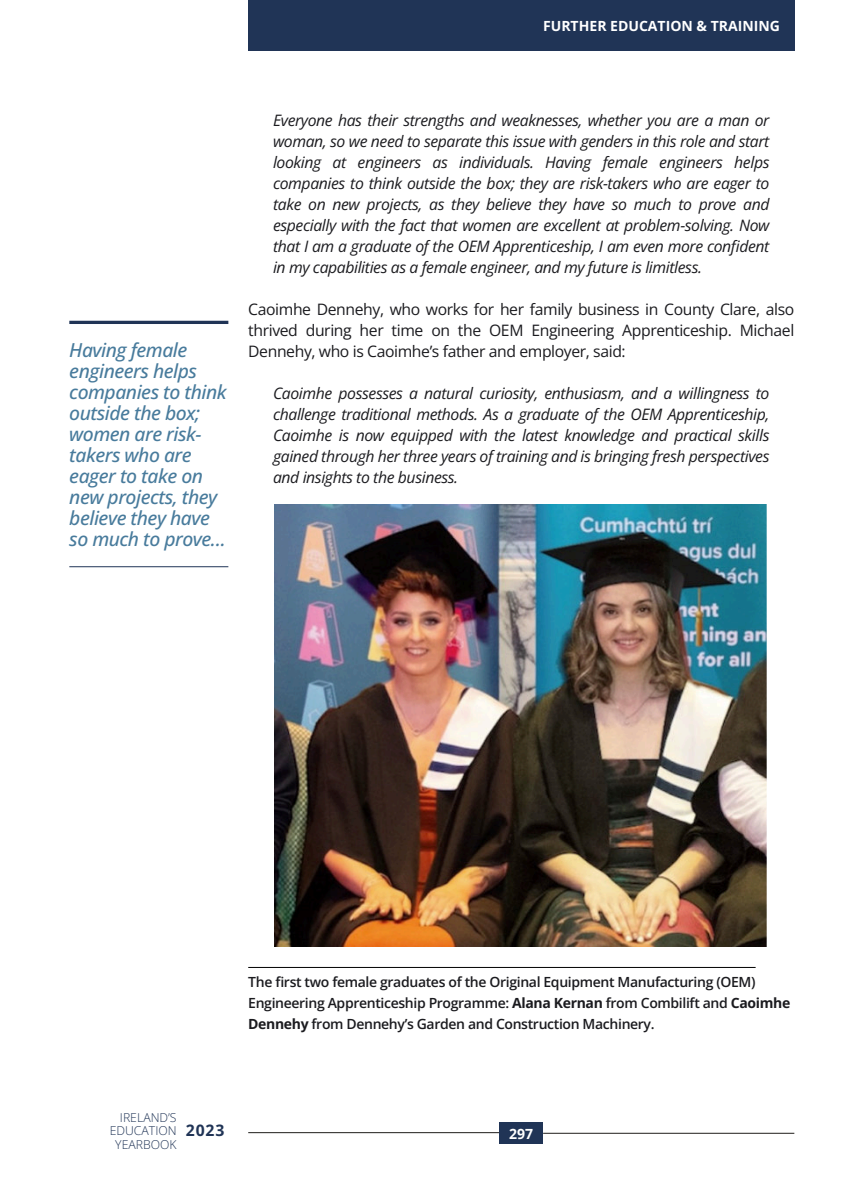
<style>
.page{position:relative;width:844px;height:1191px;background:#fff}
.page>*{position:absolute;margin:0;border:0;box-sizing:border-box;transform-origin:0 0}
.t1{font:italic 500 19.25px "Open Sans";letter-spacing:-.025em;color:#487b9c}
.t2{font:italic 15.75px "Open Sans";letter-spacing:-.025em;color:#1b1b1f}
.t3{font:15.75px "Open Sans";letter-spacing:-.025em;color:#1b1b1f}
.t4{font:700 15.75px "Open Sans";color:#203456}
.t5{font:600 14px "Open Sans";letter-spacing:-.025em;color:#1b1b1f}
.t6{font:700 14px "Open Sans";color:#fff}
.t7{font:300 12.25px "Open Sans";color:#203456}
.s1{font-weight:700}
</style>
<div class="page">
<div style="left:248px;top:0;width:546px;height:50px;background:#203456"></div>
<hr style="left:248px;top:1132px;width:251px;height:1px;background:#1f1d1a">
<hr style="left:543px;top:1133px;width:251px;height:1px;background:#1f1d1a">
<div style="left:499px;top:1122px;width:44px;height:22px;background:#203456"></div>
<img style="left:274px;top:504px;width:492px;height:442px">
<hr style="left:69px;top:321px;width:159px;height:3px;background:#203456">
<hr style="left:69px;top:566px;width:159px;height:1px;background:#203456">
<hr style="left:248px;top:967px;width:507px;height:1px;background:#000">
<p class="t6" style="left:543px;top:16px;width:238px">FURTHER EDUCATION &amp; TRAINING</p>
<p class="t1" style="left:69px;top:336px;width:120px">Having female</p>
<p class="t1" style="left:69px;top:357px;width:129px">engineers helps</p>
<p class="t1" style="left:69px;top:378px;width:159px">companies to think</p>
<p class="t1" style="left:69px;top:399px;width:132px">outside the box;</p>
<p class="t1" style="left:69px;top:420px;width:134px">women are risk-</p>
<p class="t1" style="left:69px;top:441px;width:124px">takers who are</p>
<p class="t1" style="left:69px;top:462px;width:135px">eager to take on</p>
<p class="t1" style="left:69px;top:483px;width:149px">new projects, they</p>
<p class="t1" style="left:69px;top:504px;width:142px">believe they have</p>
<p class="t1" style="left:69px;top:525px;width:158px">so much to prove…</p>
<p class="t2" style="left:273px;top:109px;width:498px">Everyone has their strengths and weaknesses, whether you are a man or</p>
<p class="t2" style="left:273px;top:130px;width:498px">woman, so we need to separate this issue with genders in this role and start</p>
<p class="t2" style="left:273px;top:151px;width:498px">looking at engineers as individuals. Having female engineers helps</p>
<p class="t2" style="left:273px;top:172px;width:498px">companies to think outside the box; they are risk-takers who are eager to</p>
<p class="t2" style="left:273px;top:193px;width:498px">take on new projects, as they believe they have so much to prove and</p>
<p class="t2" style="left:273px;top:214px;width:498px">especially with the fact that women are excellent at problem-solving. Now</p>
<p class="t2" style="left:273px;top:235px;width:498px">that I am a graduate of the OEM Apprenticeship, I am even more confident</p>
<p class="t2" style="left:273px;top:256px;width:430px">in my capabilities as a female engineer, and my future is limitless.</p>
<p class="t3" style="left:248px;top:298px;width:547px">Caoimhe Dennehy, who works for her family business in County Clare, also</p>
<p class="t3" style="left:248px;top:319px;width:547px">thrived during her time on the OEM Engineering Apprenticeship. Michael</p>
<p class="t3" style="left:248px;top:340px;width:379px">Dennehy, who is Caoimhe’s father and employer, said:</p>
<p class="t2" style="left:273px;top:382px;width:498px">Caoimhe possesses a natural curiosity, enthusiasm, and a willingness to</p>
<p class="t2" style="left:273px;top:403px;width:498px">challenge traditional methods. As a graduate of the OEM Apprenticeship,</p>
<p class="t2" style="left:273px;top:424px;width:498px">Caoimhe is now equipped with the latest knowledge and practical skills</p>
<p class="t2" style="left:273px;top:445px;width:498px">gained through her three years of training and is bringing fresh perspectives</p>
<p class="t2" style="left:273px;top:466px;width:187px">and insights to the business.</p>
<p class="t5" style="left:248px;top:972px;width:508px">The first two female graduates of the Original Equipment Manufacturing (OEM)</p>
<p class="t5" style="left:248px;top:993px;width:543px">Engineering Apprenticeship Programme: <span class="s1">Alana Kernan</span> from Combilift and <span class="s1">Caoimhe</span></p>
<p class="t5" style="left:248px;top:1014px;width:408px"><span class="s1">Dennehy</span> from Dennehy’s Garden and Construction Machinery.</p>
<p class="t7" style="left:120px;top:1108px;width:58px">IRELAND’S</p>
<p class="t7" style="left:110px;top:1122px;width:68px">EDUCATION</p>
<p class="t7" style="left:115px;top:1135px;width:63px">YEARBOOK</p>
<p class="t4" style="left:186px;top:1119px;width:40px">2023</p>
<p class="t6" style="left:509px;top:1123px;width:26px">297</p>
</div>
